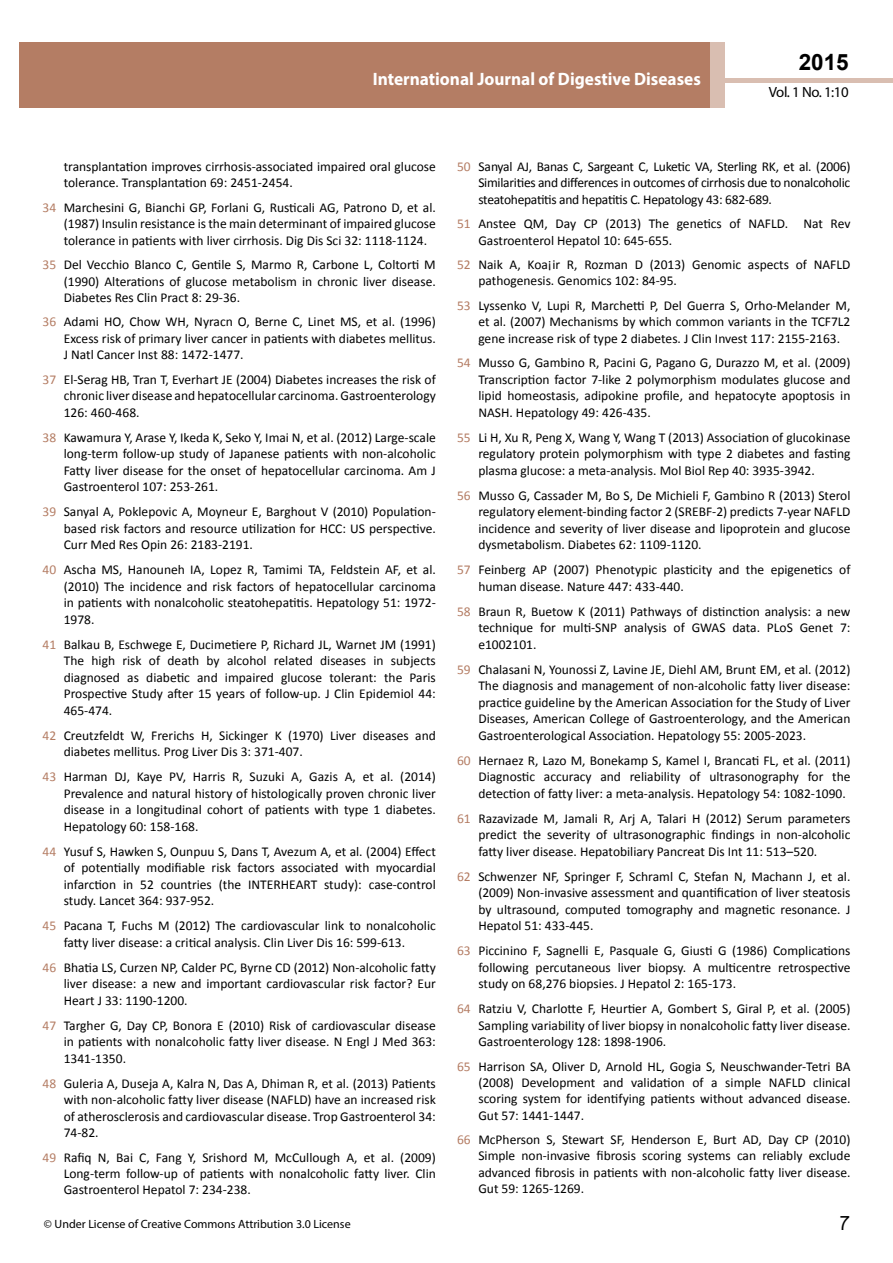
<style>
.page{position:relative;width:893px;height:1263px;background:#fff}
.page>*{position:absolute;margin:0;border:0;box-sizing:border-box;transform-origin:0 0}
.t1{font:25.5px "Tunga";color:#000}
.t2{font:700 22.5px "Arial";color:#000}
.t3{font:700 18px "Myriad Pro";color:#fff;scale:.96 1}
.t4{font:14.85px "Myriad Pro";letter-spacing:-.03em;color:#000}
.t5{font:13.5px/16.5px "Calibri";color:#000;text-align:justify}
.t6{font:12px "Myriad Pro";color:#000}
.s1{color:#b47d64}
</style>
<div class="page">
<hr style="left:725px;top:78px;width:168px;height:4px;background:#d9beb1">
<div style="left:19px;top:42px;width:690px;height:66px;background:#b47d64"></div>
<div style="left:709px;top:42px;width:16px;height:66px;background:#d9beb1"></div>
<h3 class="t3" style="left:373px;top:67px;width:343px">International Journal of Digestive Diseases</h3>
<h3 class="t3" style="left:585px;top:74px;width:128px">ISSN 1698-9465</h3>
<h2 class="t2" style="left:799px;top:47px;width:52px">2015</h2>
<p class="t4" style="left:769px;top:83px;width:81px">Vol. 1 No. 1:10</p>
<p class="t5" style="left:64px;top:159px;width:374px">transplantation improves cirrhosis-associated impaired oral glucose tolerance. Transplantation 69: 2451-2454.</p>
<p class="t5" style="left:64px;top:200px;width:374px;text-indent:-21px"><span class="s1">34</span> Marchesini G, Bianchi GP, Forlani G, Rusticali AG, Patrono D, et al. (1987) Insulin resistance is the main determinant of impaired glucose tolerance in patients with liver cirrhosis. Dig Dis Sci 32: 1118-1124.</p>
<p class="t5" style="left:64px;top:257px;width:374px;text-indent:-21px"><span class="s1">35</span> Del Vecchio Blanco C, Gentile S, Marmo R, Carbone L, Coltorti M (1990) Alterations of glucose metabolism in chronic liver disease.<br>Diabetes Res Clin Pract 8: 29-36.</p>
<p class="t5" style="left:64px;top:314px;width:374px;text-indent:-21px"><span class="s1">36</span> Adami HO, Chow WH, Nyracn O, Berne C, Linet MS, et al. (1996)<br>Excess risk of primary liver cancer in patients with diabetes mellitus.<br>J Natl Cancer Inst 88: 1472-1477.</p>
<p class="t5" style="left:64px;top:371px;width:374px;text-indent:-21px"><span class="s1">37</span> El-Serag HB, Tran T, Everhart JE (2004) Diabetes increases the risk of chronic liver disease and hepatocellular carcinoma. Gastroenterology 126: 460-468.</p>
<p class="t5" style="left:64px;top:429px;width:374px;text-indent:-21px"><span class="s1">38</span> Kawamura Y, Arase Y, Ikeda K, Seko Y, Imai N, et al. (2012) Large-scale long-term follow-up study of Japanese patients with non-alcoholic Fatty liver disease for the onset of hepatocellular carcinoma. Am J Gastroenterol 107: 253-261.</p>
<p class="t5" style="left:64px;top:504px;width:374px;text-indent:-21px"><span class="s1">39</span> Sanyal A, Poklepovic A, Moyneur E, Barghout V (2010) Population&shy;based risk factors and resource utilization for HCC: US perspective.<br>Curr Med Res Opin 26: 2183-2191.</p>
<p class="t5" style="left:64px;top:562px;width:374px;text-indent:-21px"><span class="s1">40</span> Ascha MS, Hanouneh IA, Lopez R, Tamimi TA, Feldstein AF, et al. (2010) The incidence and risk factors of hepatocellular carcinoma in patients with nonalcoholic steatohepatitis. Hepatology 51: 1972- 1978.</p>
<p class="t5" style="left:64px;top:636px;width:374px;text-indent:-21px"><span class="s1">41</span> Balkau B, Eschwege E, Ducimetiere P, Richard JL, Warnet JM (1991)<br>The high risk of death by alcohol related diseases in subjects diagnosed as diabetic and impaired glucose tolerant: the Paris Prospective Study after 15 years of follow-up. J Clin Epidemiol 44:<br>465-474.</p>
<p class="t5" style="left:64px;top:727px;width:374px;text-indent:-21px"><span class="s1">42</span> Creutzfeldt W, Frerichs H, Sickinger K (1970) Liver diseases and diabetes mellitus. Prog Liver Dis 3: 371-407.</p>
<p class="t5" style="left:64px;top:769px;width:374px;text-indent:-21px"><span class="s1">43</span> Harman DJ, Kaye PV, Harris R, Suzuki A, Gazis A, et al. (2014)<br>Prevalence and natural history of histologically proven chronic liver disease in a longitudinal cohort of patients with type 1 diabetes.<br>Hepatology 60: 158-168.</p>
<p class="t5" style="left:64px;top:843px;width:374px;text-indent:-21px"><span class="s1">44</span> Yusuf S, Hawken S, Ounpuu S, Dans T, Avezum A, et al. (2004) Effect of potentially modifiable risk factors associated with myocardial infarction in 52 countries (the INTERHEART study): case-control study. Lancet 364: 937-952.</p>
<p class="t5" style="left:64px;top:918px;width:374px;text-indent:-21px"><span class="s1">45</span> Pacana T, Fuchs M (2012) The cardiovascular link to nonalcoholic fatty liver disease: a critical analysis. Clin Liver Dis 16: 599-613.</p>
<p class="t5" style="left:64px;top:959px;width:374px;text-indent:-21px"><span class="s1">46</span> Bhatia LS, Curzen NP, Calder PC, Byrne CD (2012) Non-alcoholic fatty liver disease: a new and important cardiovascular risk factor? Eur Heart J 33: 1190-1200.</p>
<p class="t5" style="left:64px;top:1017px;width:374px;text-indent:-21px"><span class="s1">47</span> Targher G, Day CP, Bonora E (2010) Risk of cardiovascular disease in patients with nonalcoholic fatty liver disease. N Engl J Med 363:<br>1341-1350.</p>
<p class="t5" style="left:64px;top:1075px;width:374px;text-indent:-21px"><span class="s1">48</span> Guleria A, Duseja A, Kalra N, Das A, Dhiman R, et al. (2013) Patients with non-alcoholic fatty liver disease (NAFLD) have an increased risk of atherosclerosis and cardiovascular disease. Trop Gastroenterol 34:<br>74-82.</p>
<p class="t5" style="left:64px;top:1149px;width:374px;text-indent:-21px"><span class="s1">49</span> Rafiq N, Bai C, Fang Y, Srishord M, McCullough A, et al. (2009)<br>Long-term follow-up of patients with nonalcoholic fatty liver. Clin Gastroenterol Hepatol 7: 234-238.</p>
<p class="t5" style="left:478px;top:159px;width:374px;text-indent:-21px"><span class="s1">50</span> Sanyal AJ, Banas C, Sargeant C, Luketic VA, Sterling RK, et al. (2006)<br>Similarities and differences in outcomes of cirrhosis due to nonalcoholic steatohepatitis and hepatitis C. Hepatology 43: 682-689.</p>
<p class="t5" style="left:478px;top:216px;width:374px;text-indent:-21px"><span class="s1">51</span> Anstee QM, Day CP (2013) The genetics of NAFLD. Nat Rev<br>Gastroenterol Hepatol 10: 645-655.</p>
<p class="t5" style="left:478px;top:257px;width:374px;text-indent:-21px"><span class="s1">52</span> Naik A, Koa¡ir R, Rozman D (2013) Genomic aspects of NAFLD pathogenesis. Genomics 102: 84-95.</p>
<p class="t5" style="left:478px;top:298px;width:374px;text-indent:-21px"><span class="s1">53</span> Lyssenko V, Lupi R, Marchetti P, Del Guerra S, Orho-Melander M, et al. (2007) Mechanisms by which common variants in the TCF7L2 gene increase risk of type 2 diabetes. J Clin Invest 117: 2155-2163.</p>
<p class="t5" style="left:478px;top:355px;width:374px;text-indent:-21px"><span class="s1">54</span> Musso G, Gambino R, Pacini G, Pagano G, Durazzo M, et al. (2009)<br>Transcription factor 7-like 2 polymorphism modulates glucose and lipid homeostasis, adipokine profile, and hepatocyte apoptosis in NASH. Hepatology 49: 426-435.</p>
<p class="t5" style="left:478px;top:429px;width:374px;text-indent:-21px"><span class="s1">55</span> Li H, Xu R, Peng X, Wang Y, Wang T (2013) Association of glucokinase regulatory protein polymorphism with type 2 diabetes and fasting plasma glucose: a meta-analysis. Mol Biol Rep 40: 3935-3942.</p>
<p class="t5" style="left:478px;top:487px;width:374px;text-indent:-21px"><span class="s1">56</span> Musso G, Cassader M, Bo S, De Michieli F, Gambino R (2013) Sterol regulatory element-binding factor 2 (SREBF-2) predicts 7-year NAFLD incidence and severity of liver disease and lipoprotein and glucose dysmetabolism. Diabetes 62: 1109-1120.</p>
<p class="t5" style="left:478px;top:561px;width:374px;text-indent:-21px"><span class="s1">57</span> Feinberg AP (2007) Phenotypic plasticity and the epigenetics of human disease. Nature 447: 433-440.</p>
<p class="t5" style="left:478px;top:603px;width:374px;text-indent:-21px"><span class="s1">58</span> Braun R, Buetow K (2011) Pathways of distinction analysis: a new technique for multi-SNP analysis of GWAS data. PLoS Genet 7: e1002101.</p>
<p class="t5" style="left:478px;top:661px;width:374px;text-indent:-21px"><span class="s1">59</span> Chalasani N, Younossi Z, Lavine JE, Diehl AM, Brunt EM, et al. (2012)<br>The diagnosis and management of non-alcoholic fatty liver disease: practice guideline by the American Association for the Study of Liver Diseases, American College of Gastroenterology, and the American Gastroenterological Association. Hepatology 55: 2005-2023.</p>
<p class="t5" style="left:478px;top:752px;width:374px;text-indent:-21px"><span class="s1">60</span> Hernaez R, Lazo M, Bonekamp S, Kamel I, Brancati FL, et al. (2011)<br>Diagnostic accuracy and reliability of ultrasonography for the detection of fatty liver: a meta-analysis. Hepatology 54: 1082-1090.</p>
<p class="t5" style="left:478px;top:810px;width:374px;text-indent:-21px"><span class="s1">61</span> Razavizade M, Jamali R, Arj A, Talari H (2012) Serum parameters predict the severity of ultrasonographic findings in non-alcoholic fatty liver disease. Hepatobiliary Pancreat Dis Int 11: 513–520.</p>
<p class="t5" style="left:478px;top:868px;width:374px;text-indent:-21px"><span class="s1">62</span> Schwenzer NF, Springer F, Schraml C, Stefan N, Machann J, et al. (2009) Non-invasive assessment and quantification of liver steatosis by ultrasound, computed tomography and magnetic resonance. J Hepatol 51: 433-445.</p>
<p class="t5" style="left:478px;top:942px;width:374px;text-indent:-21px"><span class="s1">63</span> Piccinino F, Sagnelli E, Pasquale G, Giusti G (1986) Complications following percutaneous liver biopsy. A multicentre retrospective study on 68,276 biopsies. J Hepatol 2: 165-173.</p>
<p class="t5" style="left:478px;top:1000px;width:374px;text-indent:-21px"><span class="s1">64</span> Ratziu V, Charlotte F, Heurtier A, Gombert S, Giral P, et al. (2005)<br>Sampling variability of liver biopsy in nonalcoholic fatty liver disease.<br>Gastroenterology 128: 1898-1906.</p>
<p class="t5" style="left:478px;top:1058px;width:374px;text-indent:-21px"><span class="s1">65</span> Harrison SA, Oliver D, Arnold HL, Gogia S, Neuschwander-Tetri BA (2008) Development and validation of a simple NAFLD clinical scoring system for identifying patients without advanced disease.<br>Gut 57: 1441-1447.</p>
<p class="t5" style="left:478px;top:1132px;width:374px;text-indent:-21px"><span class="s1">66</span> McPherson S, Stewart SF, Henderson E, Burt AD, Day CP (2010)<br>Simple non-invasive fibrosis scoring systems can reliably exclude advanced fibrosis in patients with non-alcoholic fatty liver disease.<br>Gut 59: 1265-1269.</p>
<p class="t6" style="left:44px;top:1217px;width:308px">© Under License of Creative Commons Attribution 3.0 License</p>
<h1 class="t1" style="left:839px;top:1206px;width:11px">7</h1>
</div>
